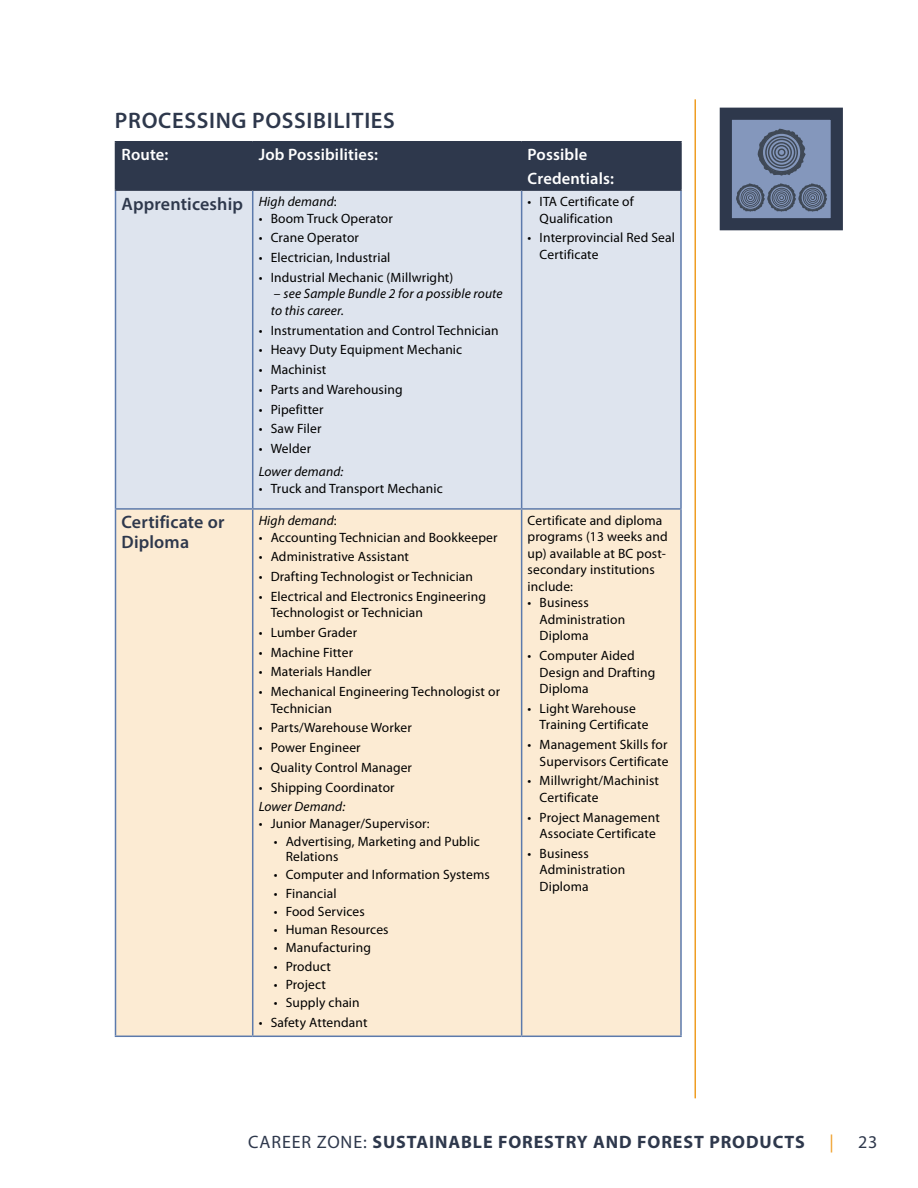
<style>
.page{position:relative;width:918px;height:1188px;background:#fff}
.page>*{position:absolute;margin:0;border:0;box-sizing:border-box;transform-origin:0 0}
.t1{font:600 22.5px "Myriad Pro";letter-spacing:.03em;color:#2e384c}
.t2{font:700 18px "Myriad Pro";letter-spacing:.05em;color:#2e384c}
.t3{font:600 18px/19.5px "Myriad Pro";letter-spacing:.01em;color:#2e384c}
.t4{font:18px "Myriad Pro";color:#2e384c}
.t5{font:18px "Myriad Pro";color:#ef9d23}
.t6{font:600 16.5px/24px "Myriad Pro";letter-spacing:.01em;color:#fff}
.t7{font:13.5px/16.5px "Myriad Pro";letter-spacing:.01em;color:#000}
.t8{font:italic 13.5px/16.5px "Myriad Pro";letter-spacing:.01em;color:#000}
.s1{font-style:normal}
.s2{font-weight:400}
</style>
<div class="page">
<hr style="left:694px;top:99px;width:2px;height:999px;background:#ef9d23">
<div style="left:726px;top:114px;width:111px;height:110px;background:#8497bc"></div>
<div style="left:720px;top:108px;width:123px;height:122px;border:12px solid #2e384c"></div>
<svg style="left:758px;top:129px;width:48px;height:47px"></svg>
<svg style="left:736px;top:183px;width:91px;height:29px"></svg>
<div style="left:116px;top:142px;width:564px;height:47px;background:#2e384c"></div>
<div style="left:116px;top:191px;width:564px;height:317px;background:#dee4ee"></div>
<div style="left:116px;top:510px;width:564px;height:526px;background:#fcebd3"></div>
<hr style="left:115px;top:1036px;width:138px;height:1px;background:#5c7aac">
<hr style="left:253px;top:1036px;width:269px;height:1px;background:#5c7aac">
<hr style="left:522px;top:1036px;width:160px;height:1px;background:#5c7aac">
<hr style="left:115px;top:141px;width:138px;height:1px;background:#2e384c">
<hr style="left:115px;top:142px;width:1px;height:47px;background:#2e384c">
<hr style="left:253px;top:141px;width:269px;height:1px;background:#2e384c">
<hr style="left:252px;top:142px;width:1px;height:47px;background:#2e384c">
<hr style="left:522px;top:141px;width:160px;height:1px;background:#2e384c">
<hr style="left:521px;top:142px;width:1px;height:47px;background:#2e384c">
<hr style="left:680px;top:142px;width:2px;height:47px;background:#2e384c">
<hr style="left:115px;top:189px;width:138px;height:2px;background:#2e384c">
<hr style="left:253px;top:189px;width:269px;height:2px;background:#2e384c">
<hr style="left:522px;top:189px;width:160px;height:2px;background:#2e384c">
<hr style="left:115px;top:191px;width:1px;height:317px;background:#5c7aac">
<hr style="left:252px;top:191px;width:1px;height:317px;background:#5c7aac">
<hr style="left:521px;top:191px;width:1px;height:317px;background:#5c7aac">
<hr style="left:680px;top:191px;width:2px;height:317px;background:#5c7aac">
<hr style="left:115px;top:510px;width:1px;height:526px;background:#5c7aac">
<hr style="left:115px;top:508px;width:138px;height:2px;background:#5c7aac">
<hr style="left:253px;top:508px;width:269px;height:2px;background:#5c7aac">
<hr style="left:522px;top:508px;width:160px;height:2px;background:#5c7aac">
<hr style="left:252px;top:510px;width:1px;height:526px;background:#5c7aac">
<hr style="left:521px;top:510px;width:1px;height:526px;background:#5c7aac">
<hr style="left:680px;top:510px;width:2px;height:526px;background:#5c7aac">
<h1 class="t1" style="left:115px;top:106px;width:281px">PROCESSING POSSIBILITIES</h1>
<p class="t6" style="left:122px;top:142px;width:49px">Route:</p>
<p class="t6" style="left:259px;top:142px;width:121px">Job Possibilities:</p>
<p class="t6" style="left:528px;top:142px;width:88px">Possible<br>Credentials:</p>
<h2 class="t3" style="left:122px;top:193px;width:217px">Apprenticeship <sup>High</sup> <sup>demand</sup><sup>:</sup></h2>
<p class="t7" style="left:259px;top:210px;width:136px">• Boom Truck Operator</p>
<p class="t7" style="left:259px;top:229px;width:102px">• Crane Operator</p>
<p class="t7" style="left:259px;top:249px;width:133px">• Electrician, Industrial</p>
<p class="t7" style="left:259px;top:269px;width:196px">• Industrial Mechanic (Millwright)</p>
<p class="t8" style="left:271px;top:285px;width:234px"><span class="s1">–</span> see Sample Bundle 2 for a possible route to this career.</p>
<p class="t7" style="left:259px;top:322px;width:241px">• Instrumentation and Control Technician</p>
<p class="t7" style="left:259px;top:341px;width:205px">• Heavy Duty Equipment Mechanic</p>
<p class="t7" style="left:259px;top:361px;width:69px">• Machinist</p>
<p class="t7" style="left:259px;top:381px;width:145px">• Parts and Warehousing</p>
<p class="t7" style="left:259px;top:401px;width:66px">• Pipefitter</p>
<p class="t7" style="left:259px;top:420px;width:64px">• Saw Filer</p>
<p class="t7" style="left:259px;top:440px;width:54px">• Welder</p>
<p class="t8" style="left:259px;top:463px;width:86px">Lower demand:</p>
<p class="t7" style="left:259px;top:480px;width:186px">• Truck and Transport Mechanic</p>
<p class="t7" style="left:540px;top:193px;width:96px;text-indent:-12px">• ITA Certificate of<br>Qualification</p>
<p class="t7" style="left:540px;top:229px;width:137px;text-indent:-12px">• Interprovincial Red Seal<br>Certificate</p>
<h2 class="t3" style="left:122px;top:512px;width:104px">Certificate or<br>Diploma</h2>
<p class="t8" style="left:259px;top:512px;width:80px">High demand<span class="s1">:</span></p>
<p class="t7" style="left:259px;top:529px;width:240px">• Accounting Technician and Bookkeeper</p>
<p class="t7" style="left:259px;top:548px;width:152px">• Administrative Assistant</p>
<p class="t7" style="left:259px;top:568px;width:216px">• Drafting Technologist or Technician</p>
<p class="t7" style="left:271px;top:588px;width:217px;text-indent:-12px">• Electrical and Electronics Engineering<br>Technologist or Technician</p>
<p class="t7" style="left:259px;top:624px;width:100px">• Lumber Grader</p>
<p class="t7" style="left:259px;top:644px;width:96px">• Machine Fitter</p>
<p class="t7" style="left:259px;top:663px;width:115px">• Materials Handler</p>
<p class="t7" style="left:271px;top:683px;width:231px;text-indent:-12px">• Mechanical Engineering Technologist or<br>Technician</p>
<p class="t7" style="left:259px;top:719px;width:155px">• Parts/Warehouse Worker</p>
<p class="t7" style="left:259px;top:739px;width:103px">• Power Engineer</p>
<p class="t7" style="left:259px;top:759px;width:155px">• Quality Control Manager</p>
<p class="t7" style="left:259px;top:779px;width:138px">• Shipping Coordinator</p>
<p class="t8" style="left:259px;top:798px;width:88px">Lower Demand:</p>
<p class="t7" style="left:259px;top:815px;width:172px">• Junior Manager/Supervisor:</p>
<p class="t7" style="left:286px;top:834px;width:196px;line-height:15px;text-indent:-12px">• Advertising, Marketing and Public<br>Relations</p>
<p class="t7" style="left:274px;top:866px;width:218px">• Computer and Information Systems</p>
<p class="t7" style="left:274px;top:885px;width:64px">• Financial</p>
<p class="t7" style="left:274px;top:903px;width:93px">• Food Services</p>
<p class="t7" style="left:274px;top:921px;width:116px">• Human Resources</p>
<p class="t7" style="left:274px;top:939px;width:99px">• Manufacturing</p>
<p class="t7" style="left:274px;top:958px;width:59px">• Product</p>
<p class="t7" style="left:274px;top:976px;width:54px">• Project</p>
<p class="t7" style="left:274px;top:994px;width:88px">• Supply chain</p>
<p class="t7" style="left:259px;top:1014px;width:110px">• Safety Attendant</p>
<p class="t7" style="left:528px;top:512px;width:142px">Certificate and diploma programs (13 weeks and up) available at BC post&shy;secondary institutions include:</p>
<p class="t7" style="left:540px;top:594px;width:87px;text-indent:-12px">• Business<br>Administration<br>Diploma</p>
<p class="t7" style="left:540px;top:647px;width:117px;text-indent:-12px">• Computer Aided<br>Design and Drafting<br>Diploma</p>
<p class="t7" style="left:540px;top:700px;width:110px;text-indent:-12px">• Light Warehouse<br>Training Certificate</p>
<p class="t7" style="left:528px;top:736px;width:142px;text-align:right">• Management Skills for<br>Supervisors Certificate</p>
<p class="t7" style="left:540px;top:772px;width:121px;text-indent:-12px">• Millwright/Machinist<br>Certificate</p>
<p class="t7" style="left:528px;top:809px;width:134px;text-align:center">• Project Management<br>Associate Certificate</p>
<p class="t7" style="left:540px;top:845px;width:87px;text-indent:-12px">• Business<br>Administration<br>Diploma</p>
<h2 class="t2" style="left:248px;top:1130px;width:558px"><span class="s2">CAREER ZONE:</span> SUSTAINABLE FORESTRY AND FOREST PRODUCTS</h2>
<h2 class="t5" style="left:829px;top:1130px;width:6px">|</h2>
<h2 class="t4" style="left:858px;top:1130px;width:21px">23</h2>
</div>
